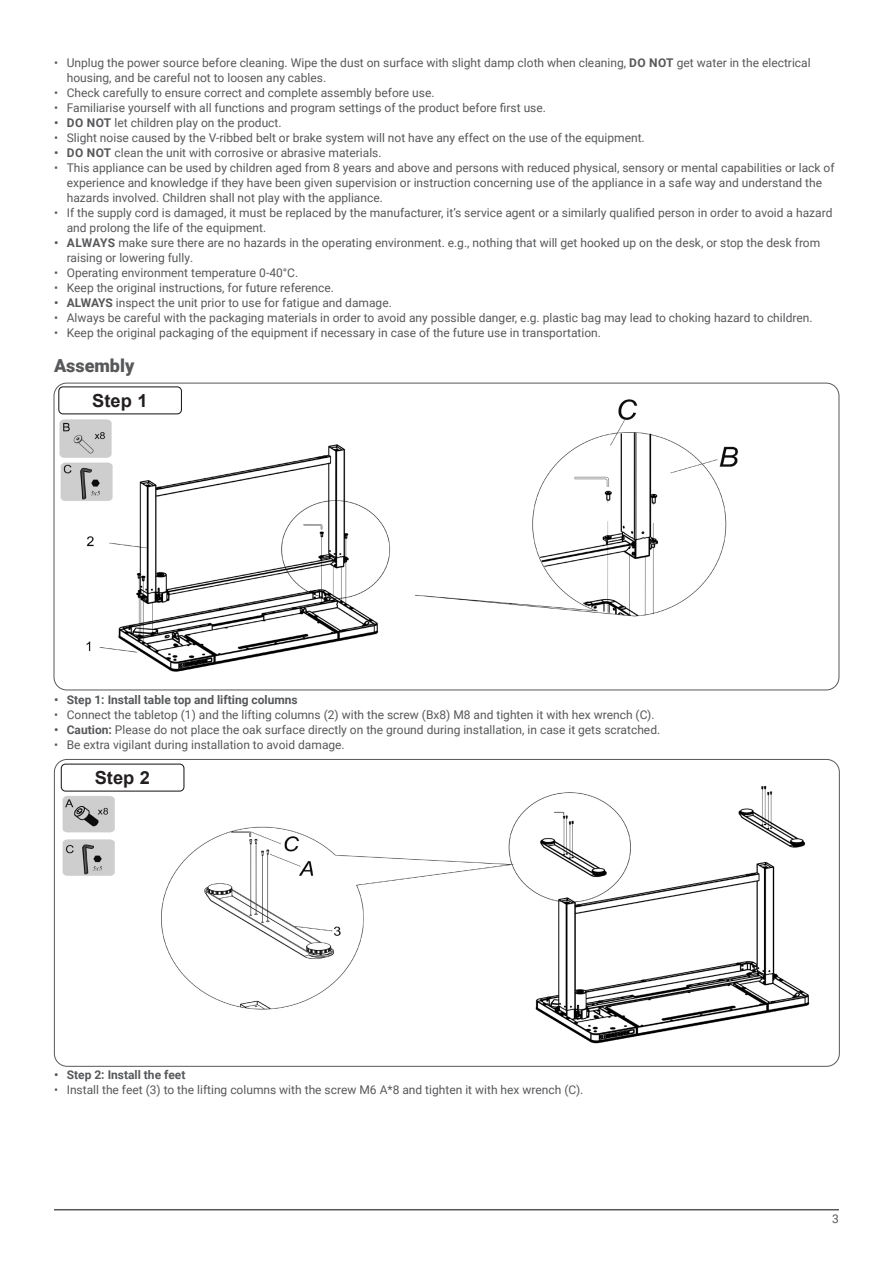
<style>
.page{position:relative;width:893px;height:1263px;background:#fff}
.page>*{position:absolute;margin:0;border:0;box-sizing:border-box;transform-origin:0 0}
.t1{font:700 18px "Arial";color:#231f20}
.Section_Header{font:900 18px "Roboto";color:#57585a}
.t2{font:12px/15px "Roboto";color:#57585a}
.t3{font:700 12px "Roboto";color:#57585a}
.s1{font-weight:700}
</style>
<div class="page">
<hr style="left:54px;top:1209px;width:785px;height:1px;background:#57585a">
<img style="left:54px;top:383px;width:785px;height:307px">
<img style="left:54px;top:759px;width:785px;height:307px">
<div style="left:59px;top:387px;width:122px;height:27px;background:#fff;border-radius:4px"></div>
<div style="left:58px;top:386px;width:124px;height:28px;border:1px solid #231f20;border-radius:4px"></div>
<div style="left:61px;top:764px;width:123px;height:27px;background:#fff;border-radius:4px"></div>
<div style="left:61px;top:763px;width:123px;height:29px;border:1px solid #231f20;border-radius:4px"></div>
<p class="t2" style="left:67px;top:54px;width:745px;text-indent:-13px">• Unplug the power source before cleaning. Wipe the dust on surface with slight damp cloth when cleaning, <span class="s1">DO NOT</span> get water in the electrical housing, and be careful not to loosen any cables.</p>
<p class="t2" style="left:54px;top:84px;width:382px">• Check carefully to ensure correct and complete assembly before use.</p>
<p class="t2" style="left:54px;top:99px;width:493px">• Familiarise yourself with all functions and program settings of the product before first use.</p>
<p class="t2" style="left:54px;top:114px;width:229px"><span class="s1">• DO NOT</span> let children play on the product.</p>
<p class="t2" style="left:54px;top:129px;width:592px">• Slight noise caused by the V-ribbed belt or brake system will not have any effect on the use of the equipment.</p>
<p class="t2" style="left:54px;top:144px;width:329px"><span class="s1">• DO NOT</span> clean the unit with corrosive or abrasive materials.</p>
<p class="t2" style="left:67px;top:159px;width:769px;text-indent:-13px">• This appliance can be used by children aged from 8 years and above and persons with reduced physical, sensory or mental capabilities or lack of experience and knowledge if they have been given supervision or instruction concerning use of the appliance in a safe way and understand the hazards involved. Children shall not play with the appliance.</p>
<p class="t2" style="left:67px;top:204px;width:767px;text-indent:-13px">• If the supply cord is damaged, it must be replaced by the manufacturer, it’s service agent or a similarly qualified person in order to avoid a hazard and prolong the life of the equipment.</p>
<p class="t2" style="left:67px;top:234px;width:755px;text-indent:-13px"><span class="s1">• ALWAYS</span> make sure there are no hazards in the operating environment. e.g., nothing that will get hooked up on the desk, or stop the desk from raising or lowering fully.</p>
<p class="t2" style="left:54px;top:264px;width:246px">• Operating environment temperature 0-40°C.</p>
<p class="t2" style="left:54px;top:279px;width:282px">• Keep the original instructions, for future reference.</p>
<p class="t2" style="left:54px;top:294px;width:339px"><span class="s1">• ALWAYS</span> inspect the unit prior to use for fatigue and damage.</p>
<p class="t2" style="left:54px;top:309px;width:760px">• Always be careful with the packaging materials in order to avoid any possible danger, e.g. plastic bag may lead to choking hazard to children.</p>
<p class="t2" style="left:54px;top:324px;width:549px">• Keep the original packaging of the equipment if necessary in case of the future use in transportation.</p>
<p class="Section_Header" style="left:54px;top:353px;width:82px">Assembly</p>
<p class="t1" style="left:92px;top:388px;width:57px">Step 1</p>
<p class="t3" style="left:54px;top:691px;width:245px">• Step 1: Install table top and lifting columns</p>
<p class="t2" style="left:54px;top:707px;width:602px">• Connect the tabletop (1) and the lifting columns (2) with the screw (Bx8) M8 and tighten it with hex wrench (C).</p>
<p class="t2" style="left:54px;top:722px;width:608px"><span class="s1">• Caution:</span> Please do not place the oak surface directly on the ground during installation, in case it gets scratched.</p>
<p class="t2" style="left:54px;top:737px;width:292px">• Be extra vigilant during installation to avoid damage.</p>
<p class="t1" style="left:95px;top:765px;width:57px">Step 2</p>
<p class="t3" style="left:54px;top:1066px;width:133px">• Step 2: Install the feet</p>
<p class="t2" style="left:54px;top:1082px;width:531px">• Install the feet (3) to the lifting columns with the screw M6 A*8 and tighten it with hex wrench (C).</p>
<p class="t2" style="left:832px;top:1211px;width:8px">3</p>
</div>
